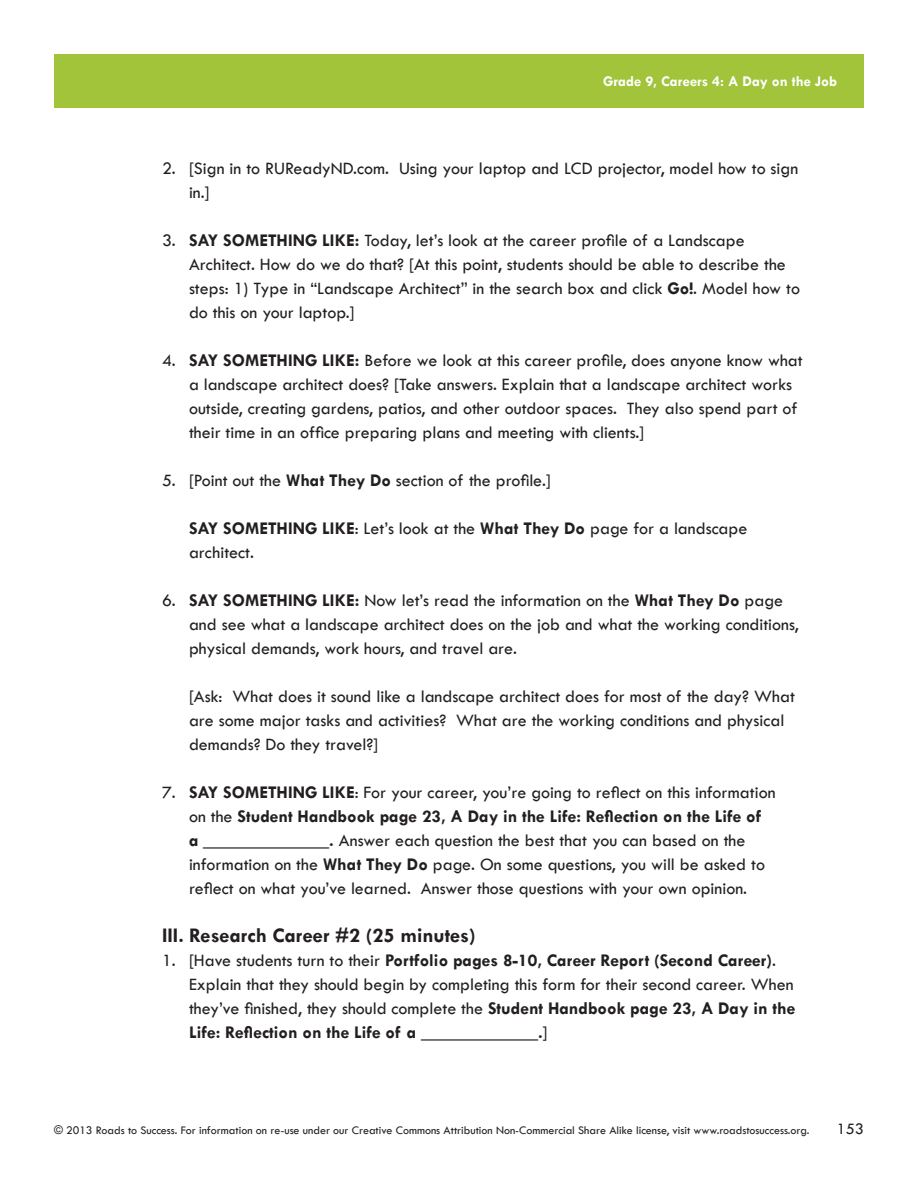
<style>
.page{position:relative;width:918px;height:1188px;background:#fff}
.page>*{position:absolute;margin:0;border:0;box-sizing:border-box;transform-origin:0 0}
.A_NumberList2{font:700 21px "Tw Cen";color:#231f20}
.A_Text{font:500 18px/24px "Tw Cen";color:#231f20}
.A_NumberList2-2{font:500 18px/24px "Tw Cen";color:#231f20}
.A_NumberList1{font:500 18px/24px "Tw Cen";color:#231f20}
.t1{font:500 16.5px "Tw Cen";color:#231f20}
.t2{font:700 15px "Tw Cen";color:#fff}
.t3{font:500 12px "Tw Cen";color:#231f20}
.s1{font-weight:700}
</style>
<div class="page">
<div style="left:54px;top:54px;width:810px;height:54px;background:#a1c43a"></div>
<p class="t2" style="left:603px;top:72px;width:235px">Grade 9, Careers 4: A Day on the Job</p>
<p class="A_NumberList2-2" style="left:189px;top:157px;width:611px;text-indent:-27px">2. [Sign in to RUReadyND.com. Using your laptop and LCD projector, model how to sign in.]</p>
<p class="A_NumberList2-2" style="left:189px;top:229px;width:613px;text-indent:-27px">3. <span class="s1">SAY SOMETHING LIKE:</span> Today, let’s look at the career profile of a Landscape Architect. How do we do that? [At this point, students should be able to describe the steps: 1) Type in “Landscape Architect” in the search box and click <span class="s1">Go!</span>. Model how to do this on your laptop.]</p>
<p class="A_NumberList2-2" style="left:189px;top:349px;width:615px;text-indent:-27px">4. <span class="s1">SAY SOMETHING LIKE:</span> Before we look at this career profile, does anyone know what a landscape architect does? [Take answers. Explain that a landscape architect works outside, creating gardens, patios, and other outdoor spaces. They also spend part of their time in an office preparing plans and meeting with clients.]</p>
<p class="A_NumberList2-2" style="left:162px;top:469px;width:390px">5. [Point out the <span class="s1">What They Do</span> section of the profile.]</p>
<p class="A_Text" style="left:189px;top:517px;width:560px"><span class="s1">SAY SOMETHING LIKE</span>: Let’s look at the <span class="s1">What They Do</span> page for a landscape architect.</p>
<p class="A_Text" style="left:189px;top:589px;width:611px;text-indent:-27px">6. <span class="s1">SAY SOMETHING LIKE:</span> Now let’s read the information on the <span class="s1">What They Do</span> page and see what a landscape architect does on the job and what the working conditions, physical demands, work hours, and travel are.</p>
<p class="A_Text" style="left:189px;top:685px;width:607px">[Ask: What does it sound like a landscape architect does for most of the day? What are some major tasks and activities? What are the working conditions and physical demands? Do they travel?]</p>
<p class="A_Text" style="left:189px;top:781px;width:588px;text-indent:-27px">7. <span class="s1">SAY SOMETHING LIKE</span>: For your career, you’re going to reflect on this information on the <span class="s1">Student Handbook page 23, A Day in the Life: Reflection on the Life of<br>a ______________.</span> Answer each question the best that you can based on the information on the <span class="s1">What They Do</span> page. On some questions, you will be asked to reflect on what you’ve learned. Answer those questions with your own opinion.</p>
<p class="A_NumberList2" style="left:162px;top:923px;width:315px">III. Research Career #2 (25 minutes)</p>
<p class="A_NumberList1" style="left:189px;top:949px;width:608px;text-indent:-27px">1. [Have students turn to their <span class="s1">Portfolio pages 8-10, Career Report (Second Career)</span>.<br>Explain that they should begin by completing this form for their second career. When they’ve finished, they should complete the <span class="s1">Student Handbook page 23, A Day in the Life: Reflection on the Life of a _____________.</span>]</p>
<p class="t3" style="left:54px;top:1123px;width:757px">© 2013 Roads to Success. For information on re-use under our Creative Commons Attribution Non-Commercial Share Alike license, visit www.roadstosuccess.org.</p>
<p class="t1" style="left:837px;top:1119px;width:29px">153</p>
</div>
